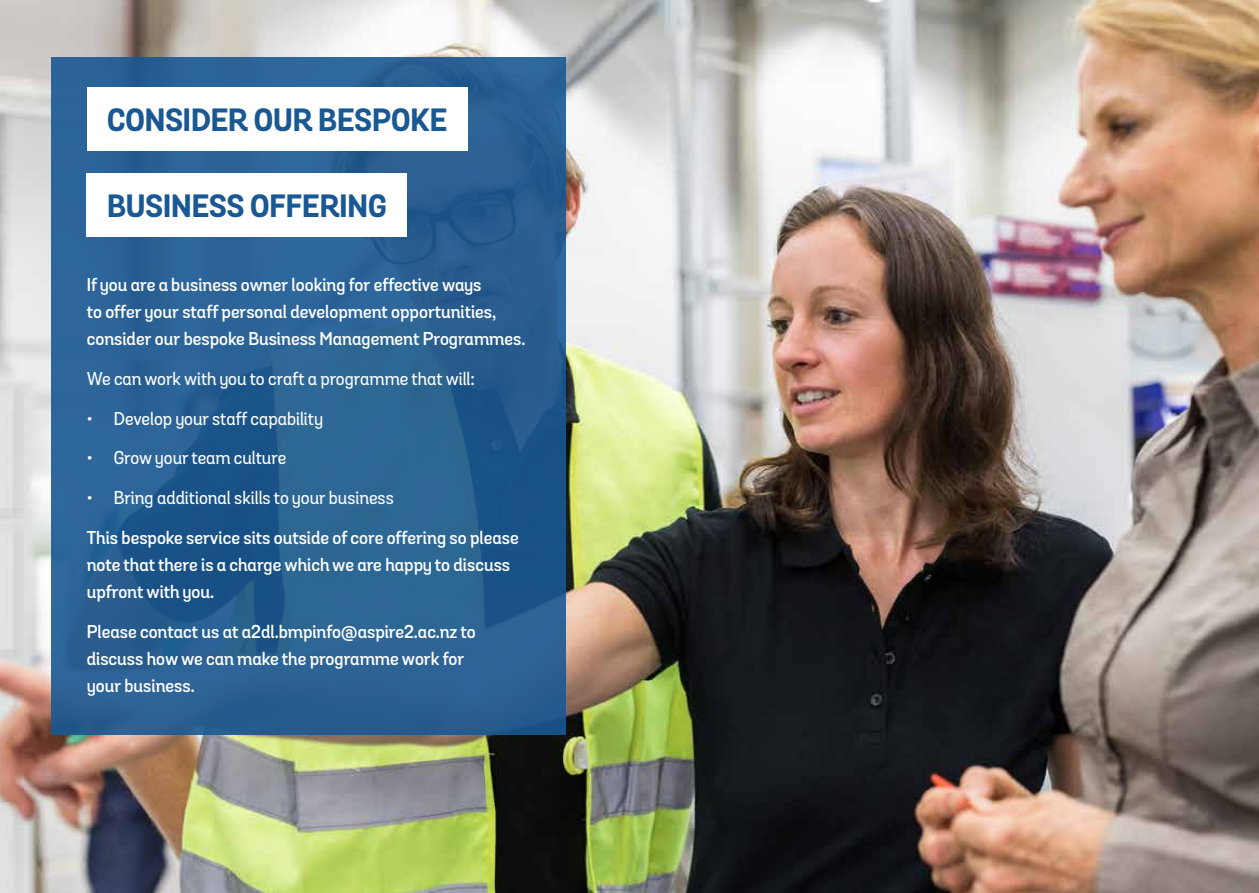
<style>
.page{position:relative;width:1259px;height:893px;background:#fff}
.page>*{position:absolute;margin:0;border:0;box-sizing:border-box;transform-origin:0 0}
.t1{font:700 31.2px "Grota Sans Alt";color:#195893}
.t2{font:600 18px/27px "Grota Sans Alt";color:#fff}
.t3{font:500 18px "Grota Sans Alt";color:#fff}
</style>
<div class="page">
<img style="left:0;top:0;width:1259px;height:893px">
<svg style="left:51px;top:57px;width:515px;height:678px;background:#285f92"></svg>
<div style="left:87px;top:87px;width:380px;height:64px;background:#fff"></div>
<div style="left:87px;top:173px;width:320px;height:64px;background:#fff"></div>
<h1 class="t1" style="left:107px;top:101px;width:342px">CONSIDER OUR BESPOKE</h1>
<h1 class="t1" style="left:107px;top:186px;width:281px">BUSINESS OFFERING</h1>
<p class="t2" style="left:87px;top:272px;width:440px">If you are a business owner looking for effective ways<br>to offer your staff personal development opportunities, consider our bespoke Business Management Programmes.</p>
<p class="t3" style="left:87px;top:368px;width:390px">We can work with you to craft a programme that will:</p>
<p class="t3" style="left:87px;top:407px;width:238px">• Develop your staff capability</p>
<p class="t3" style="left:87px;top:447px;width:201px">• Grow your team culture</p>
<p class="t3" style="left:87px;top:487px;width:308px">• Bring additional skills to your business</p>
<p class="t2" style="left:87px;top:525px;width:433px">This bespoke service sits outside of core offering so please note that there is a charge which we are happy to discuss upfront with you.</p>
<p class="t2" style="left:87px;top:619px;width:390px">Please contact us at a2dl.bmpinfo@aspire2.ac.nz to discuss how we can make the programme work for your business.</p>
</div>
